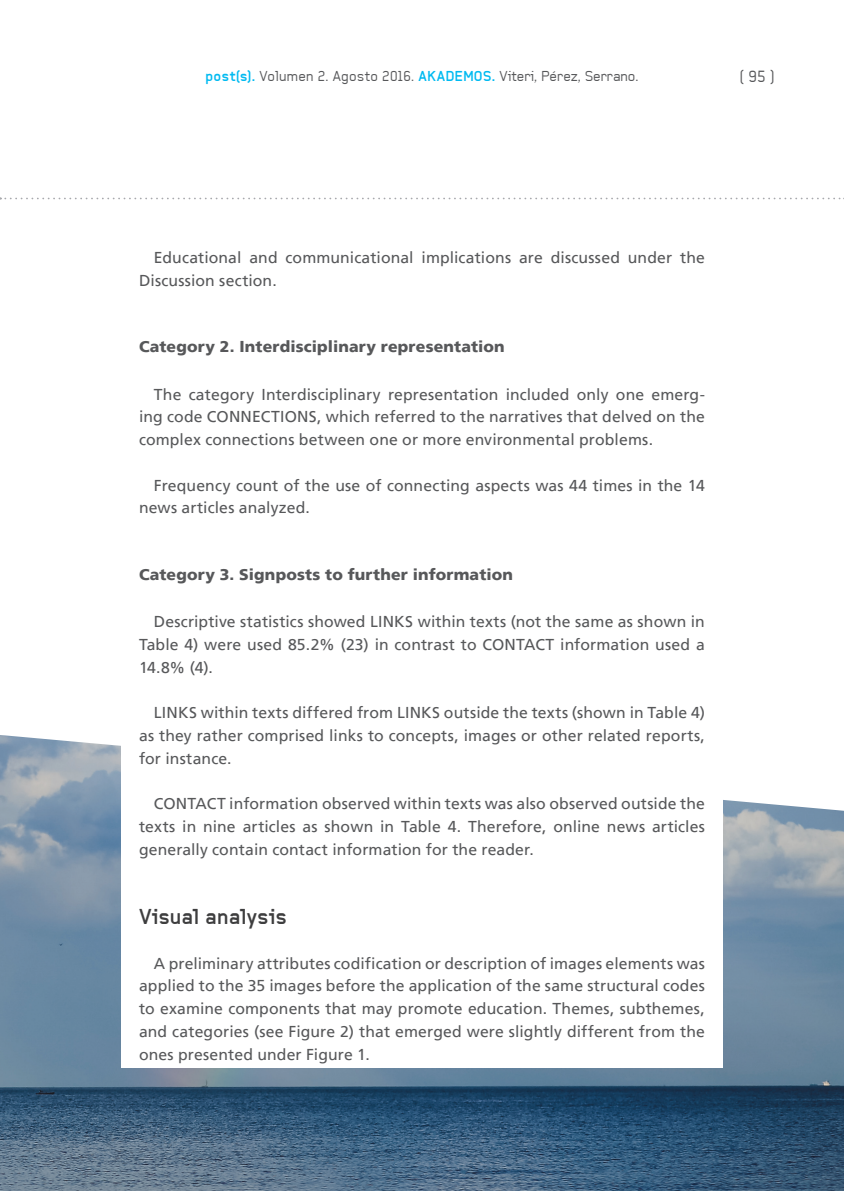
<style>
.page{position:relative;width:844px;height:1191px;background:#fff}
.page>*{position:absolute;margin:0;border:0;box-sizing:border-box;transform-origin:0 0}
.t1{font:700 21px "Baksheesh";letter-spacing:.01em;color:#3e3e3f}
.t2{font:15.75px/22.8px "Frutiger LT";letter-spacing:.01em;color:#57585a;text-align:justify}
.t3{font:900 15.75px "Frutiger LT";letter-spacing:.01em;color:#57585a}
.t4{font:15.75px "Baksheesh";color:#57585a}
.t5{font:14px "Baksheesh";color:#57585a}
.s1{font-weight:700;color:#00baf1}
</style>
<div class="page">
<img style="left:0;top:735px;width:843px;height:456px">
<div style="left:122px;top:668px;width:601px;height:400px;background:#fff"></div>
<svg style="left:0;top:198px;width:844px;height:1px"></svg>
<p class="t5" style="left:205px;top:68px;width:434px"><span class="s1">post(s).</span> Volumen 2. Agosto 2016. <span class="s1">AKADEMOS.</span> Viteri, Pérez, Serrano.</p>
<p class="t4" style="left:739px;top:68px;width:36px">( 95 )</p>
<p class="t2" style="left:139px;top:246px;width:567px;text-indent:15px">Educational and communicational implications are discussed under the<br>Discussion section.</p>
<p class="t3" style="left:139px;top:337px;width:367px">Category 2. Interdisciplinary representation</p>
<p class="t2" style="left:139px;top:383px;width:567px;text-indent:15px">The category Interdisciplinary representation included only one emerg&shy;ing code CONNECTIONS, which referred to the narratives that delved on the complex connections between one or more environmental problems.</p>
<p class="t2" style="left:139px;top:474px;width:567px;text-indent:15px">Frequency count of the use of connecting aspects was 44 times in the 14 news articles analyzed.</p>
<p class="t3" style="left:139px;top:565px;width:375px">Category 3. Signposts to further information</p>
<p class="t2" style="left:139px;top:610px;width:567px;text-indent:15px">Descriptive statistics showed LINKS within texts (not the same as shown in Table 4) were used 85.2% (23) in contrast to CONTACT information used a 14.8% (4).</p>
<p class="t2" style="left:139px;top:701px;width:567px;text-indent:15px">LINKS within texts differed from LINKS outside the texts (shown in Table 4) as they rather comprised links to concepts, images or other related reports, for instance.</p>
<p class="t2" style="left:139px;top:792px;width:567px;text-indent:15px">CONTACT information observed within texts was also observed outside the texts in nine articles as shown in Table 4. Therefore, online news articles generally contain contact information for the reader.</p>
<h1 class="t1" style="left:139px;top:903px;width:149px">Visual analysis</h1>
<p class="t2" style="left:139px;top:951px;width:567px;text-indent:15px">A preliminary attributes codification or description of images elements was applied to the 35 images before the application of the same structural codes to examine components that may promote education. Themes, subthemes, and categories (see Figure 2) that emerged were slightly different from the ones presented under Figure 1.</p>
</div>
